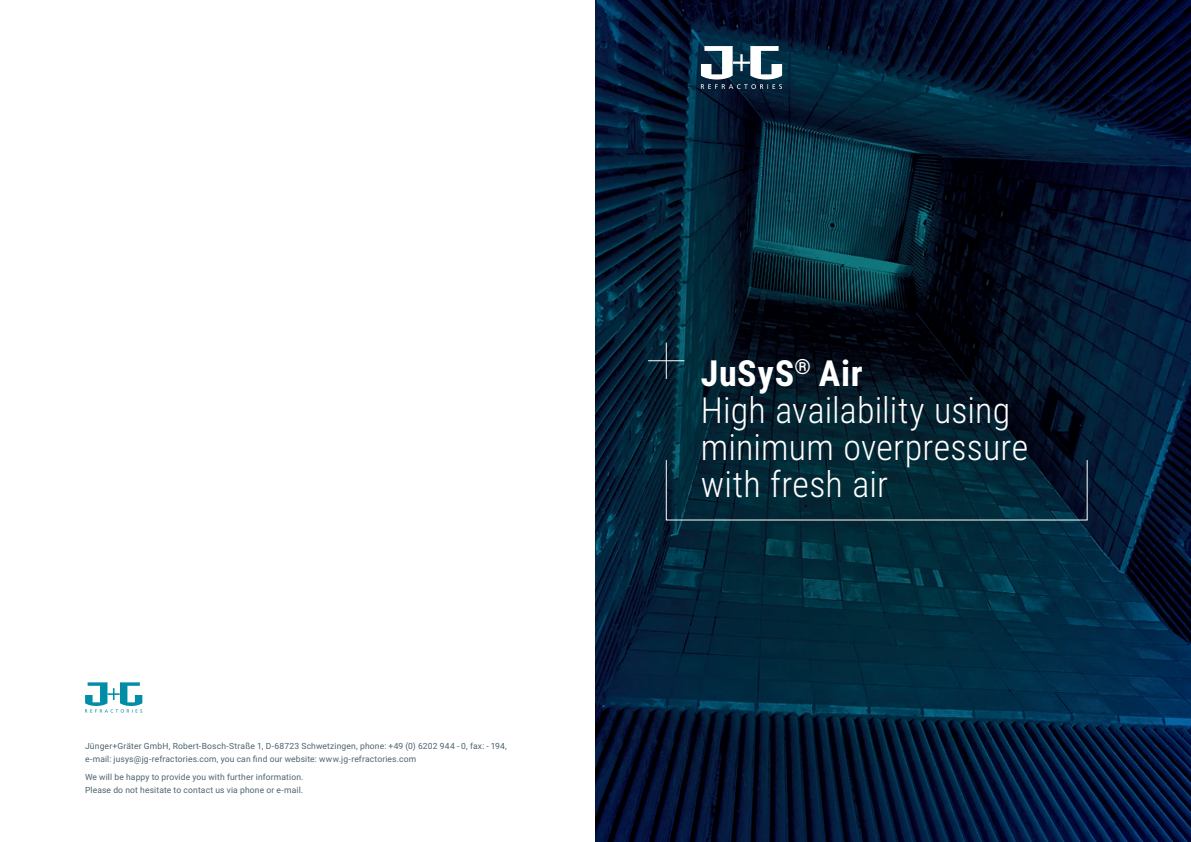
<style>
.page{position:relative;width:1191px;height:842px;background:#fff}
.page>*{position:absolute;margin:0;border:0;box-sizing:border-box;transform-origin:0 0}
.t1{font:300 36px/37.2px "Roboto Condensed";letter-spacing:.005em;color:#fff}
.t2{font:700 36px "Roboto Condensed";letter-spacing:.02em;color:#fff}
.t3{font:8.5px/13px "Roboto";letter-spacing:.02em;color:#4d636e}
</style>
<div class="page">
<img style="left:595px;top:0;width:596px;height:842px">
<svg style="left:85px;top:682px;width:57px;height:31px"></svg>
<svg style="left:701px;top:46px;width:81px;height:43px"></svg>
<hr style="left:666px;top:343px;width:1px;height:36px;background:#fff">
<hr style="left:648px;top:360px;width:36px;height:1px;background:#fff">
<p class="t3" style="left:85px;top:739px;width:423px">Jünger+Gräter GmbH, Robert-Bosch-Straße 1, D-68723 Schwetzingen, phone: +49 (0) 6202 944 - 0, fax: - 194, e-mail: jusys@jg-refractories.com, you can find our website: www.jg-refractories.com</p>
<p class="t3" style="left:85px;top:770px;width:220px">We will be happy to provide you with further information.</p>
<p class="t3" style="left:85px;top:783px;width:220px">Please do not hesitate to contact us via phone or e-mail.</p>
<p class="t2" style="left:701px;top:348px;width:163px">JuSyS<sup>®</sup> Air</p>
<p class="t1" style="left:701px;top:390px;width:329px">High availability using minimum overpressure with fresh air</p>
</div>
